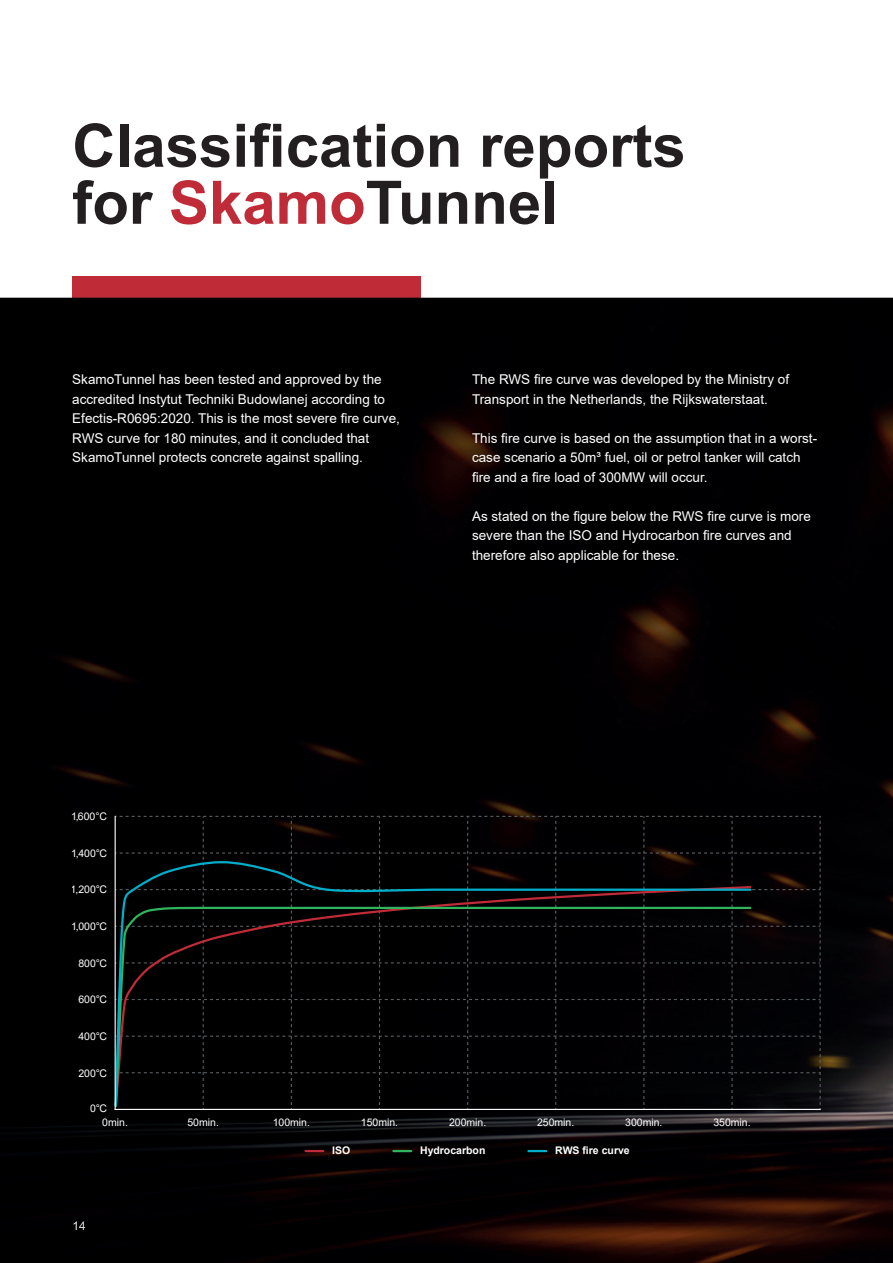
<style>
.page{position:relative;width:893px;height:1263px;background:#fff}
.page>*{position:absolute;margin:0;border:0;box-sizing:border-box;transform-origin:0 0}
.t1{font:700 60px/57px "Arial";color:#231f20}
.t2{font:13.5px/19.5px "Arial";color:#fff}
.t3{font:10.5px "Arial";color:#fff}
.t4{font:700 10.5px "Arial";color:#fff}
.s1{color:#bf2b37}
</style>
<div class="page">
<div style="left:72px;top:276px;width:349px;height:22px;background:#bf2b37"></div>
<img style="left:0;top:298px;width:893px;height:965px">
<svg style="left:116px;top:816px;width:705px;height:293px;background:#050305"></svg>
<svg style="left:113px;top:860px;width:639px;height:248px;background:#040607"></svg>
<svg style="left:305px;top:1150px;width:18px;height:2px"></svg>
<svg style="left:393px;top:1150px;width:18px;height:2px"></svg>
<svg style="left:528px;top:1150px;width:18px;height:2px"></svg>
<hr style="left:115px;top:816px;width:1px;height:294px;background:#fff">
<hr style="left:115px;top:1109px;width:706px;height:1px;background:#fff">
<svg style="left:74px;top:1221px;width:11px;height:9px"></svg>
<h1 class="t1" style="left:72px;top:118px;width:615px">Classification reports for <span class="s1">Skamo</span>Tunnel</h1>
<p class="t2" style="left:72px;top:369px;width:329px">SkamoTunnel has been tested and approved by the accredited Instytut Techniki Budowlanej according to Efectis-R0695:2020. This is the most severe fire curve, RWS curve for 180 minutes, and it concluded that SkamoTunnel protects concrete against spalling.</p>
<p class="t2" style="left:472px;top:369px;width:319px">The RWS fire curve was developed by the Ministry of<br>Transport in the Netherlands, the Rijkswaterstaat.</p>
<p class="t2" style="left:472px;top:428px;width:347px">This fire curve is based on the assumption that in a worst&shy;case scenario a 50m³ fuel, oil or petrol tanker will catch fire and a fire load of 300MW will occur.</p>
<p class="t2" style="left:472px;top:506px;width:340px">As stated on the figure below the RWS fire curve is more severe than the ISO and Hydrocarbon fire curves and therefore also applicable for these.</p>
<p class="t3" style="left:71px;top:809px;width:37px">1,600°C</p>
<p class="t3" style="left:71px;top:846px;width:37px">1,400°C</p>
<p class="t3" style="left:71px;top:882px;width:38px">1,200°C</p>
<p class="t3" style="left:71px;top:919px;width:37px">1,000°C</p>
<p class="t3" style="left:78px;top:956px;width:30px">800°C</p>
<p class="t3" style="left:78px;top:992px;width:30px">600°C</p>
<p class="t3" style="left:78px;top:1029px;width:30px">400°C</p>
<p class="t3" style="left:78px;top:1066px;width:30px">200°C</p>
<p class="t3" style="left:90px;top:1101px;width:19px">0°C</p>
<p class="t3" style="left:102px;top:1115px;width:27px">0min.</p>
<p class="t3" style="left:187px;top:1115px;width:33px">50min.</p>
<p class="t3" style="left:273px;top:1115px;width:39px">100min.</p>
<p class="t3" style="left:361px;top:1115px;width:39px">150min.</p>
<p class="t3" style="left:449px;top:1115px;width:39px">200min.</p>
<p class="t3" style="left:537px;top:1115px;width:39px">250min.</p>
<p class="t3" style="left:625px;top:1115px;width:39px">300min.</p>
<p class="t3" style="left:713px;top:1115px;width:39px">350min.</p>
<p class="t4" style="left:332px;top:1143px;width:20px">ISO</p>
<p class="t4" style="left:420px;top:1143px;width:67px">Hydrocarbon</p>
<p class="t4" style="left:555px;top:1143px;width:76px">RWS fire curve</p>
</div>
